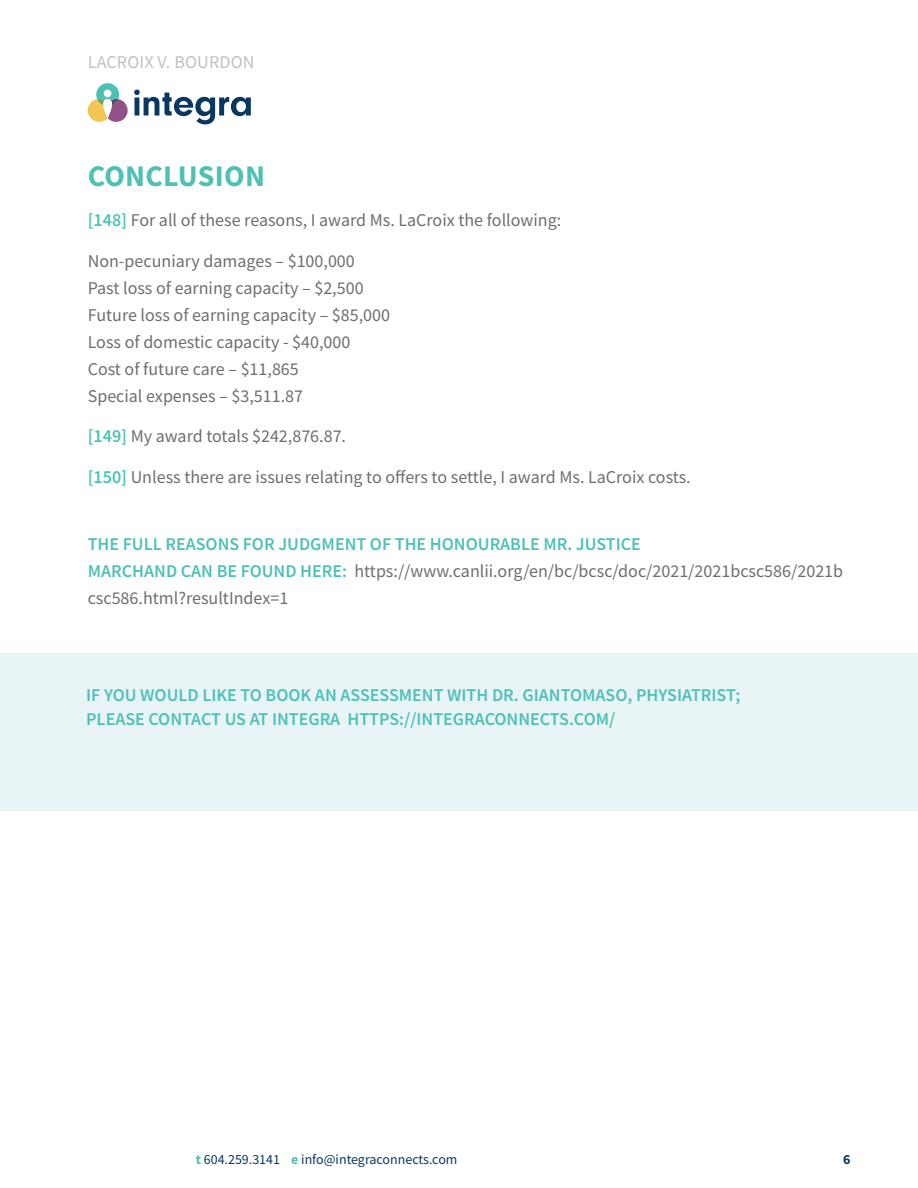
<style>
.page{position:relative;width:918px;height:1188px;background:#fff}
.page>*{position:absolute;margin:0;border:0;box-sizing:border-box;transform-origin:0 0}
.t1{font:700 30px "Source Sans Pro";letter-spacing:.01em;color:#4ec1b4}
.t2{font:18px/27px "Source Sans Pro";color:#6d6e71}
.t3{font:600 18px/24px "Source Sans Pro";color:#4ec1b4}
.t4{font:18px "Source Sans Pro";letter-spacing:.01em;color:#bec0c2}
.t5{font:13.95px "Source Sans Pro";color:#0a375f}
.t6{font:700 13.95px "Source Sans Pro";color:#0a375f}
.s1{font-weight:600;color:#4ec1b4}
.s2{font-weight:700;color:#4ec1b4}
</style>
<div class="page">
<svg style="left:88px;top:83px;width:40px;height:39px"></svg>
<div style="left:104px;top:90px;width:7px;height:7px;background:#fff;border-radius:50%"></div>
<svg style="left:134px;top:90px;width:117px;height:34px"></svg>
<div style="left:0;top:654px;width:918px;height:157px;background:#e9f4f7"></div>
<p class="t4" style="left:88px;top:50px;width:168px">LACROIX V. BOURDON</p>
<h1 class="t1" style="left:88px;top:155px;width:179px">CONCLUSION</h1>
<p class="t2" style="left:88px;top:207px;width:475px"><span class="s1">[148]</span> For all of these reasons, I award Ms. LaCroix the following:</p>
<p class="t2" style="left:88px;top:247px;width:304px">Non-pecuniary damages – $100,000<br>Past loss of earning capacity – $2,500<br>Future loss of earning capacity – $85,000<br>Loss of domestic capacity - $40,000<br>Cost of future care – $11,865<br>Special expenses – $3,511.87</p>
<p class="t2" style="left:88px;top:423px;width:260px"><span class="s1">[149]</span> My award totals $242,876.87.</p>
<p class="t2" style="left:88px;top:463px;width:605px"><span class="s1">[150]</span> Unless there are issues relating to offers to settle, I award Ms. LaCroix costs.</p>
<p class="t2" style="left:88px;top:531px;width:757px"><span class="s1">THE FULL REASONS FOR JUDGMENT OF THE HONOURABLE MR. JUSTICE<br>MARCHAND CAN BE FOUND HERE:</span> https://www.canlii.org/en/bc/bcsc/doc/2021/2021bcsc586/2021b csc586.html?resultIndex=1</p>
<p class="t3" style="left:86px;top:683px;width:656px">IF YOU WOULD LIKE TO BOOK AN ASSESSMENT WITH DR. GIANTOMASO, PHYSIATRIST;<br>PLEASE CONTACT US AT INTEGRA HTTPS://INTEGRACONNECTS.COM/</p>
<p class="t5" style="left:196px;top:1151px;width:263px"><span class="s2">t</span> 604.259.3141 <span class="s2">e</span> info@integraconnects.com</p>
<p class="t6" style="left:843px;top:1150px;width:9px">6</p>
</div>
